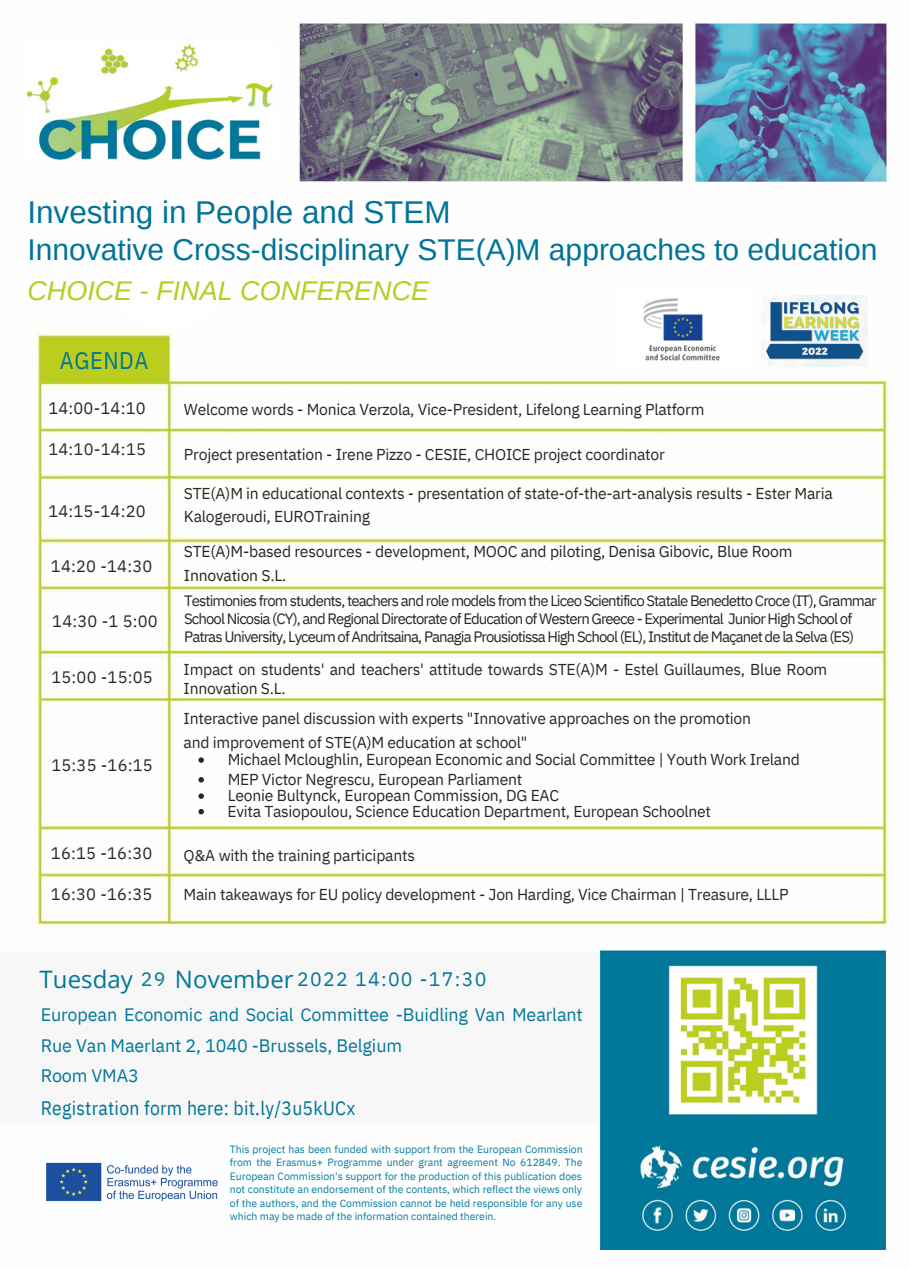
<style>
.page{position:relative;width:909px;height:1269px;background:#fff}
.page>*{position:absolute;margin:0;border:0;box-sizing:border-box;transform-origin:0 0}
.t1{font:31.5px "Arimo";color:#007498}
.t2{font:30px "Arimo";color:#007498}
.t3{font:italic 27px "Arimo";color:#b8cc20}
.t4{font:24px "IBM Plex Sans Cond";letter-spacing:.025em;color:#007498}
.t5{font:19.5px "IBM Plex Sans Cond";letter-spacing:.015em;color:#007599}
.t6{font:19.5px "IBM Plex Sans";letter-spacing:.065em;color:#00779a}
.t7{font:18px/30.3px "IBM Plex Sans";letter-spacing:-.005em;color:#00779a}
.t8{font:18px "IBM Plex Sans";letter-spacing:-.01em;color:#00779b}
.t9{font:16.5px "IBM Plex Sans";letter-spacing:.01em;color:#272725}
.t10{font:16.5px "IBM Plex Sans";letter-spacing:.01em;color:#262622}
.t11{font:16.5px "IBM Plex Sans";letter-spacing:.01em;color:#262623}
.t12{font:16.5px "IBM Plex Sans";letter-spacing:.01em;color:#272727}
.t13{font:16.5px "IBM Plex Sans";letter-spacing:.01em;color:#282827}
.t14{font:16.5px "IBM Plex Sans";letter-spacing:.01em;color:#262625}
.t15{font:16.5px "IBM Plex Sans";letter-spacing:.015em;color:#292925}
.t16{font:15.75px/18.8px "IBM Plex Sans";letter-spacing:-.015em;color:#272725}
.t17{font:15.75px "IBM Plex Sans";letter-spacing:-.015em;color:#262624}
.t18{font:15.75px/23.4px "IBM Plex Sans";letter-spacing:-.015em;color:#262623}
.t19{font:15.75px/23.4px "IBM Plex Sans";letter-spacing:-.015em;color:#252523}
.t20{font:15px/18px "IBM Plex Sans";letter-spacing:-.06em;color:#262624}
.t21{font:15px "IBM Plex Sans";letter-spacing:-.06em;color:#272725}
.t22{font:10.5px/13.5px "IBM Plex Sans";letter-spacing:-.005em;color:#067e9f;text-align:justify}
.s1{font-style:normal}
.s2{color:#282725}
.s3{font-family:"Open Sans";font-size:24px}
</style>
<div class="page">
<img style="left:35px;top:21px;width:854px;height:1229px">
<img style="left:38px;top:1156px;width:251px;height:51px">
<img style="left:27px;top:45px;width:247px;height:114px">
<img style="left:300px;top:22px;width:382px;height:160px">
<img style="left:694px;top:22px;width:194px;height:159px">
<img style="left:600px;top:949px;width:285px;height:301px">
<img style="left:616px;top:290px;width:133px;height:76px">
<div style="left:113px;top:239px;width:106px;height:85px;background:#fff;border-radius:43px"></div>
<img style="left:762px;top:296px;width:106px;height:70px">
<svg style="left:198px;top:757px;width:6px;height:6px"></svg>
<svg style="left:198px;top:777px;width:6px;height:6px"></svg>
<svg style="left:198px;top:793px;width:6px;height:6px"></svg>
<svg style="left:198px;top:809px;width:6px;height:5px"></svg>
<h1 class="t1" style="left:27px;top:194px;width:425px">Investing in People and STEM</h1>
<h2 class="t2" style="left:27px;top:233px;width:852px">Innovative Cross-disciplinary STE(A)M approaches to education</h2>
<h3 class="t3" style="left:27px;top:276px;width:403px">CHOICE <span class="s1">-</span> FINAL CONFERENCE</h3>
<h3 class="t4" style="left:60px;top:344px;width:90px">AGENDA</h3>
<p class="t14" style="left:48px;top:397px;width:99px">14:00-14:10</p>
<p class="t15" style="left:48px;top:438px;width:99px">14:10-14:15</p>
<p class="t9" style="left:48px;top:500px;width:99px">14:15-14:20</p>
<p class="t10" style="left:51px;top:555px;width:103px">14:20 -14:30</p>
<p class="t9" style="left:52px;top:610px;width:107px">14:30 -1 5:00</p>
<p class="t9" style="left:51px;top:667px;width:103px">15:00 -15:05</p>
<p class="t11" style="left:51px;top:754px;width:103px">15:35 -16:15</p>
<p class="t12" style="left:51px;top:842px;width:103px">16:15 -16:30</p>
<p class="t13" style="left:51px;top:883px;width:103px">16:30 -16:35</p>
<p class="t16" style="left:184px;top:400px;width:522px">Welcome words - Monica Verzola, Vice-President, Lifelong Learning Platform</p>
<p class="t17" style="left:184px;top:444px;width:482px">Project presentation - Irene Pizzo - CESIE, CHOICE project coordinator</p>
<p class="t16" style="left:184px;top:481px;width:650px;line-height:23.4px">STE(A)M in educational contexts - presentation of state-of-the-art-analysis results - Ester Maria<br>Kalogeroudi, EUROTraining</p>
<p class="t19" style="left:184px;top:540px;width:610px">STE(A)M-based resources - development, MOOC and piloting, Denisa Gibovic, Blue Room<br>Innovation S.L.</p>
<p class="t21" style="left:184px;top:590px;width:694px">Testimonies from students, teachers and role models from the Liceo Scientifico Statale Benedetto Croce (IT), Grammar</p>
<p class="t20" style="left:184px;top:609px;width:672px">School Nicosia (CY), and Regional Directorate of Education of Western Greece - Experimental Junior High School of<br>Patras University, Lyceum of Andritsaina, Panagia Prousiotissa High School (EL), Institut de Maçanet de la Selva (ES)</p>
<p class="t16" style="left:184px;top:660px;width:645px">Impact on students' and teachers' attitude towards STE(A)M - Estel Guillaumes, Blue Room<br>Innovation S.L.</p>
<p class="t18" style="left:184px;top:707px;width:569px">Interactive panel discussion with experts "Innovative approaches on the promotion and improvement of STE(A)M <span class="s2">education at school"</span></p>
<p class="t17" style="left:228px;top:749px;width:574px">Michael Mcloughlin, European Economic and Social Committee | Youth Work Ireland</p>
<p class="t16" style="left:228px;top:770px;width:296px">MEP Victor Negrescu, European Parliament</p>
<p class="t17" style="left:228px;top:785px;width:333px">Leonie Bultynck, European Commission, DG EAC</p>
<p class="t16" style="left:228px;top:802px;width:485px">Evita Tasiopoulou, Science Education Department, European Schoolnet</p>
<p class="t16" style="left:184px;top:845px;width:233px">Q&amp;A with the training participants</p>
<p class="t16" style="left:184px;top:884px;width:607px">Main takeaways for EU policy development - Jon Harding, Vice Chairman | Treasure, LLLP</p>
<p class="t6" style="left:40px;top:966px;width:448px"><span class="s3">Tuesday</span> 29 <span class="s3">November</span> 2022 14:00 -17:30</p>
<p class="t7" style="left:41px;top:999px;width:544px">European Economic and Social Committee -Buidling Van Mearlant<br>Rue Van Maerlant 2, 1040 -Brussels, Belgium</p>
<p class="t8" style="left:41px;top:1064px;width:100px">Room VMA3</p>
<p class="t5" style="left:41px;top:1095px;width:316px">Registration form here: bit.ly/3u5kUCx</p>
<p class="t22" style="left:230px;top:1142px;width:354px">This project has been funded with support from the European Commission from the Erasmus+ Programme under grant agreement No 612849. The European Commission's support for the production of this publication does not constitute an endorsement of the contents, which reflect the views only of the authors, and the Commission cannot be held responsible for any use which may be made of the information contained therein.</p>
</div>
